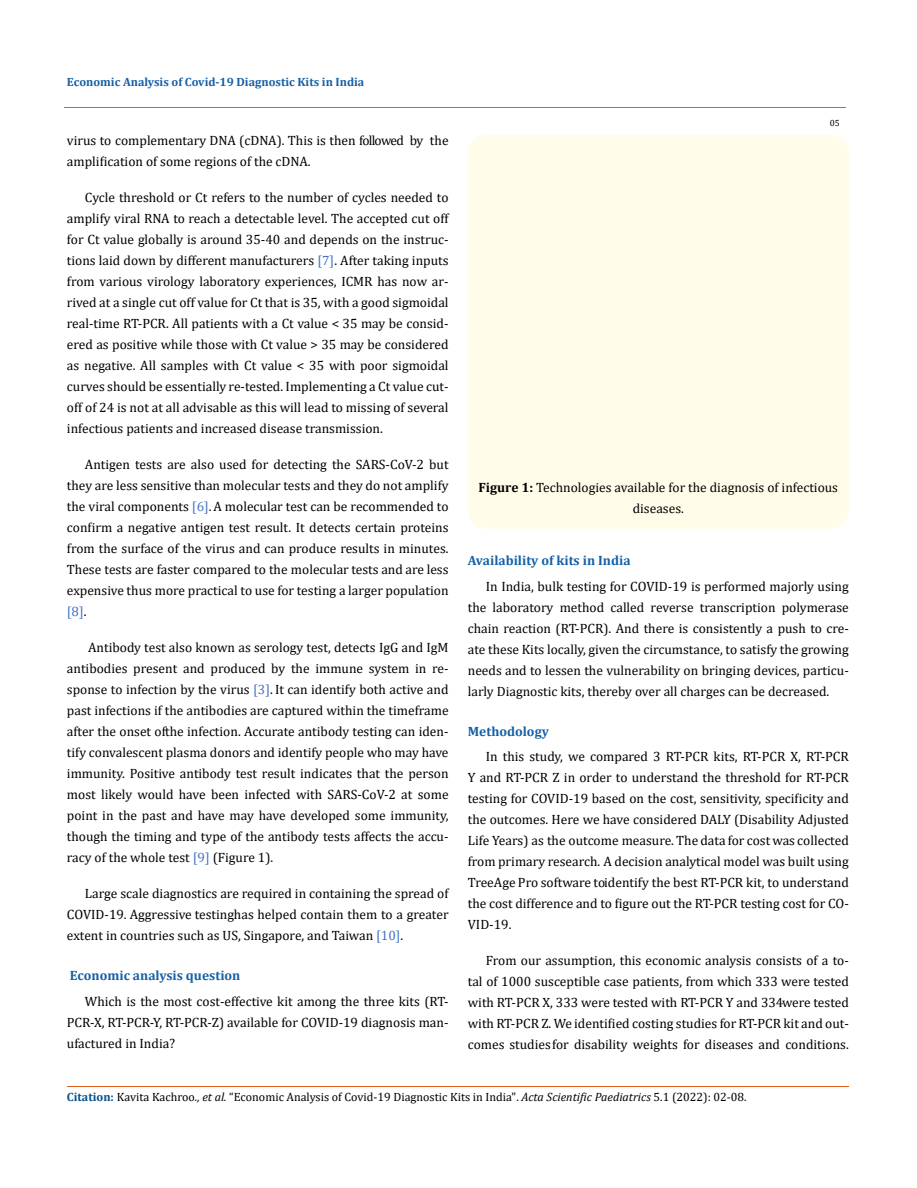
<style>
.page{position:relative;width:917px;height:1188px;background:#fff}
.page>*{position:absolute;margin:0;border:0;box-sizing:border-box;transform-origin:0 0}
.t1{font:13.5px/21px "Cambria";color:#000;text-align:justify}
.t2{font:700 13.5px "Cambria";color:#1560a6}
.t3{font:12px "Cambria";color:#000}
.t4{font:700 12px "Cambria";color:#1560a6}
.t5{font:9px "Cambria";color:#000}
.s1{color:#4472c4}
.s2{font-weight:700}
.s3{font-weight:700;color:#035089}
.s4{font-style:italic}
</style>
<div class="page">
<div style="left:468px;top:135px;width:380px;height:394px;background:#fffde9;border-radius:18px"></div>
<hr style="left:64px;top:108px;width:781px;height:1px;background:#e05d1a">
<hr style="left:67px;top:1086px;width:781px;height:1px;background:#e05d1a">
<p class="t4" style="left:67px;top:73px;width:299px">Economic Analysis of Covid-19 Diagnostic Kits in India</p>
<p class="t1" style="left:67px;top:130px;width:383px">virus to complementary DNA (cDNA). This is then followed by the amplification of some regions of the cDNA.</p>
<p class="t1" style="left:67px;top:187px;width:383px;text-indent:18px">Cycle threshold or Ct refers to the number of cycles needed to amplify viral RNA to reach a detectable level. The accepted cut off for Ct value globally is around 35-40 and depends on the instruc&shy;tions laid down by different manufacturers <span class="s1">[7]</span>. After taking inputs from various virology laboratory experiences, ICMR has now ar&shy;rived at a single cut off value for Ct that is 35, with a good sigmoidal real-time RT-PCR. All patients with a Ct value &lt; 35 may be consid&shy;ered as positive while those with Ct value &gt; 35 may be considered as negative. All samples with Ct value &lt; 35 with poor sigmoidal curves should be essentially re-tested. Implementing a Ct value cut&shy;off of 24 is not at all advisable as this will lead to missing of several infectious patients and increased disease transmission.</p>
<p class="t1" style="left:67px;top:454px;width:383px;text-indent:18px">Antigen tests are also used for detecting the SARS-CoV-2 but they are less sensitive than molecular tests and they do not amplify the viral components <span class="s1">[6]</span>.A molecular test can be recommended to confirm a negative antigen test result. It detects certain proteins from the surface of the virus and can produce results in minutes.<br>These tests are faster compared to the molecular tests and are less expensive thus more practical to use for testing a larger population <span class="s1">[8]</span>.</p>
<p class="t1" style="left:67px;top:637px;width:383px;text-indent:21px">Antibody test also known as serology test, detects IgG and IgM antibodies present and produced by the immune system in re&shy;sponse to infection by the virus <span class="s1">[3]</span>.It can identify both active and past infections if the antibodies are captured within the timeframe after the onset of the infection. Accurate antibody testing can iden&shy;tify convalescent plasma donors and identify people who may have immunity. Positive antibody test result indicates that the person most likely would have been infected with SARS-CoV-2 at some point in the past and have may have developed some immunity, though the timing and type of the antibody tests affects the accu&shy;racy of the whole test <span class="s1">[9]</span> (Figure 1).</p>
<p class="t1" style="left:67px;top:883px;width:383px;text-indent:18px">Large scale diagnostics are required in containing the spread of COVID-19. Aggressive testing has helped contain them to a greater extent in countries such as US, Singapore, and Taiwan <span class="s1">[10]</span>.</p>
<p class="t2" style="left:70px;top:966px;width:172px">Economic analysis question</p>
<p class="t1" style="left:67px;top:991px;width:383px;text-indent:18px">Which is the most cost-effective kit among the three kits (RT-PCR-X, RT-PCR-Y, RT-PCR-Z) available for COVID-19 diagnosis man&shy;ufactured in India?</p>
<p class="t5" style="left:829px;top:118px;width:11px">05</p>
<p class="t1" style="left:478px;top:477px;width:361px;text-align:center"><span class="s2">Figure 1:</span> Technologies available for the diagnosis of infectious diseases.</p>
<p class="t2" style="left:468px;top:551px;width:164px">Availability of kits in India</p>
<p class="t1" style="left:468px;top:576px;width:382px;text-indent:18px">In India, bulk testing for COVID-19 is performed majorly using the laboratory method called reverse transcription polymerase chain reaction (RT-PCR). And there is consistently a push to cre&shy;ate these Kits locally, given the circumstance, to satisfy the growing needs and to lessen the vulnerability on bringing devices, particu&shy;larly Diagnostic kits, thereby over all charges can be decreased.</p>
<p class="t2" style="left:468px;top:721px;width:83px">Methodology</p>
<p class="t1" style="left:468px;top:746px;width:382px;text-indent:18px">In this study, we compared 3 RT-PCR kits, RT-PCR X, RT-PCR Y and RT-PCR Z in order to understand the threshold for RT-PCR testing for COVID-19 based on the cost, sensitivity, specificity and the outcomes. Here we have considered DALY (Disability Adjusted Life Years) as the outcome measure. The data for cost was collected from primary research. A decision analytical model was built using TreeAge Pro software to identify the best RT-PCR kit, to understand the cost difference and to figure out the RT-PCR testing cost for CO-VID-19.</p>
<p class="t1" style="left:468px;top:950px;width:382px;text-indent:18px">From our assumption, this economic analysis consists of a to&shy;tal of 1000 susceptible case patients, from which 333 were tested with RT-PCR X, 333 were tested with RT-PCR Y and 334 were tested with RT-PCR Z. We identified costing studies for RT-PCR kit and out&shy;comes studies for disability weights for diseases and conditions.</p>
<p class="t3" style="left:67px;top:1090px;width:681px"><span class="s3">Citation:</span> Kavita Kachroo<span class="s4">., et al.</span> “Economic Analysis of Covid-19 Diagnostic Kits in India". <span class="s4">Acta Scientific Paediatrics</span> 5.1 (2022): 02-08.</p>
</div>
